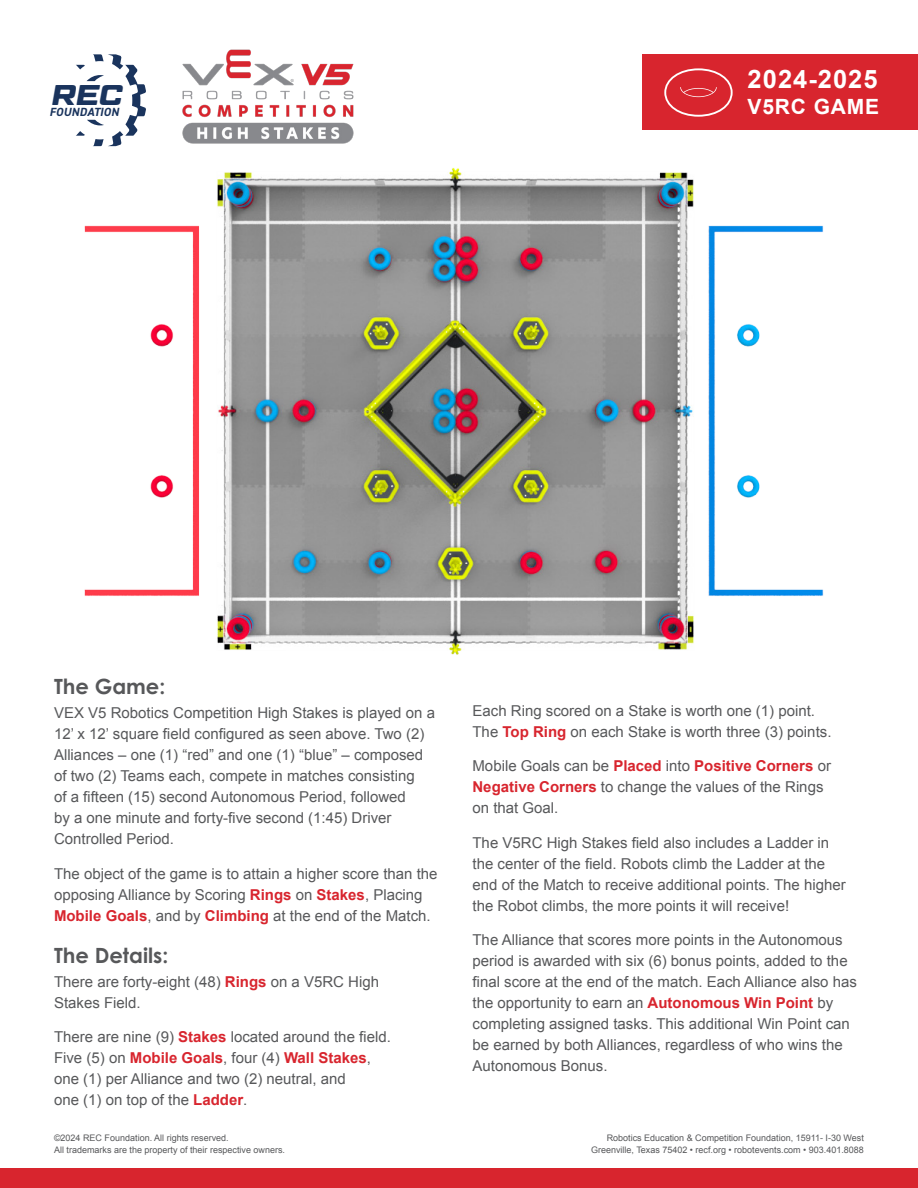
<style>
.page{position:relative;width:918px;height:1188px;background:#fff}
.page>*{position:absolute;margin:0;border:0;box-sizing:border-box;transform-origin:0 0}
.t1{font:italic 700 28.5px "Geom Graphic";color:#1a345d}
.t2{font:700 25.5px "Arial";letter-spacing:.04em;color:#fff}
.t3{font:700 21px "Century Gothic Pro";color:#57585a}
.t4{font:700 21px "Arial";letter-spacing:.04em;color:#fff}
.t5{font:15px/21px "Arial";color:#57585a}
.t6{font:italic 700 11.85px "DIN2014";letter-spacing:.015em;color:#1a345d}
.t7{font:9px "Arial";color:#57585a}
.s1{font-weight:700;color:#d8252e}
</style>
<div class="page">
<div style="left:643px;top:54px;width:275px;height:76px;background:#d8252e"></div>
<img style="left:84px;top:115px;width:740px;height:540px">
<svg style="left:76px;top:54px;width:70px;height:92px"></svg>
<img style="left:177px;top:49px;width:181px;height:99px">
<svg style="left:664px;top:68px;width:69px;height:49px"></svg>
<div style="left:0;top:1168px;width:918px;height:20px;background:#d8252e"></div>
<p class="t1" style="left:52px;top:77px;width:72px">REC</p>
<p class="t6" style="left:50px;top:104px;width:71px">FOUNDATION</p>
<p class="t2" style="left:748px;top:63px;width:132px">2024-2025</p>
<p class="t4" style="left:748px;top:92px;width:133px">V5RC GAME</p>
<p class="t3" style="left:54px;top:673px;width:113px">The Game:</p>
<p class="t5" style="left:54px;top:703px;width:383px">VEX V5 Robotics Competition High Stakes is played on a 12’ x 12’ square field configured as seen above. Two (2)<br>Alliances – one (1) “red” and one (1) “blue” – composed of two (2) Teams each, compete in matches consisting<br>of a fifteen (15) second Autonomous Period, followed<br>by a one minute and forty-five second (1:45) Driver Controlled Period.</p>
<p class="t5" style="left:54px;top:863px;width:385px">The object of the game is to attain a higher score than the opposing Alliance by Scoring <span class="s1">Rings</span> on <span class="s1">Stakes</span>, Placing<br><span class="s1">Mobile Goals</span>, and by <span class="s1">Climbing</span> at the end of the Match.</p>
<p class="t3" style="left:54px;top:942px;width:116px">The Details:</p>
<p class="t5" style="left:54px;top:971px;width:327px">There are forty-eight (48) <span class="s1">Rings</span> on a V5RC High<br>Stakes Field.</p>
<p class="t5" style="left:54px;top:1027px;width:338px">There are nine (9) <span class="s1">Stakes</span> located around the field.<br>Five (5) on <span class="s1">Mobile Goals</span>, four (4) <span class="s1">Wall Stakes</span>, one (1) per Alliance and two (2) neutral, and<br>one (1) on top of the <span class="s1">Ladder</span>.</p>
<p class="t7" style="left:54px;top:1132px;width:176px">©2024 REC Foundation. All rights reserved.</p>
<p class="t7" style="left:54px;top:1144px;width:233px">All trademarks are the property of their respective owners.</p>
<p class="t5" style="left:472px;top:700px;width:361px">Each Ring scored on a Stake is worth one (1) point.<br>The <span class="s1">Top Ring</span> on each Stake is worth three (3) points.</p>
<p class="t5" style="left:472px;top:756px;width:360px">Mobile Goals can be <span class="s1">Placed</span> into <span class="s1">Positive Corners</span> or<br><span class="s1">Negative Corners</span> to change the values of the Rings on that Goal.</p>
<p class="t5" style="left:472px;top:832px;width:375px">The V5RC High Stakes field also includes a Ladder in the center of the field. Robots climb the Ladder at the end of the Match to receive additional points. The higher the Robot climbs, the more points it will receive!</p>
<p class="t5" style="left:472px;top:930px;width:386px">The Alliance that scores more points in the Autonomous period is awarded with six (6) bonus points, added to the final score at the end of the match. Each Alliance also has the opportunity to earn an <span class="s1">Autonomous Win Point</span> by completing assigned tasks. This additional Win Point can be earned by both Alliances, regardless of who wins the Autonomous Bonus.</p>
<p class="t7" style="left:607px;top:1132px;width:259px">Robotics Education &amp; Competition Foundation, 15911- I-30 West</p>
<p class="t7" style="left:591px;top:1144px;width:274px">Greenville, Texas 75402 • recf.org • robotevents.com • 903.401.8088</p>
</div>
